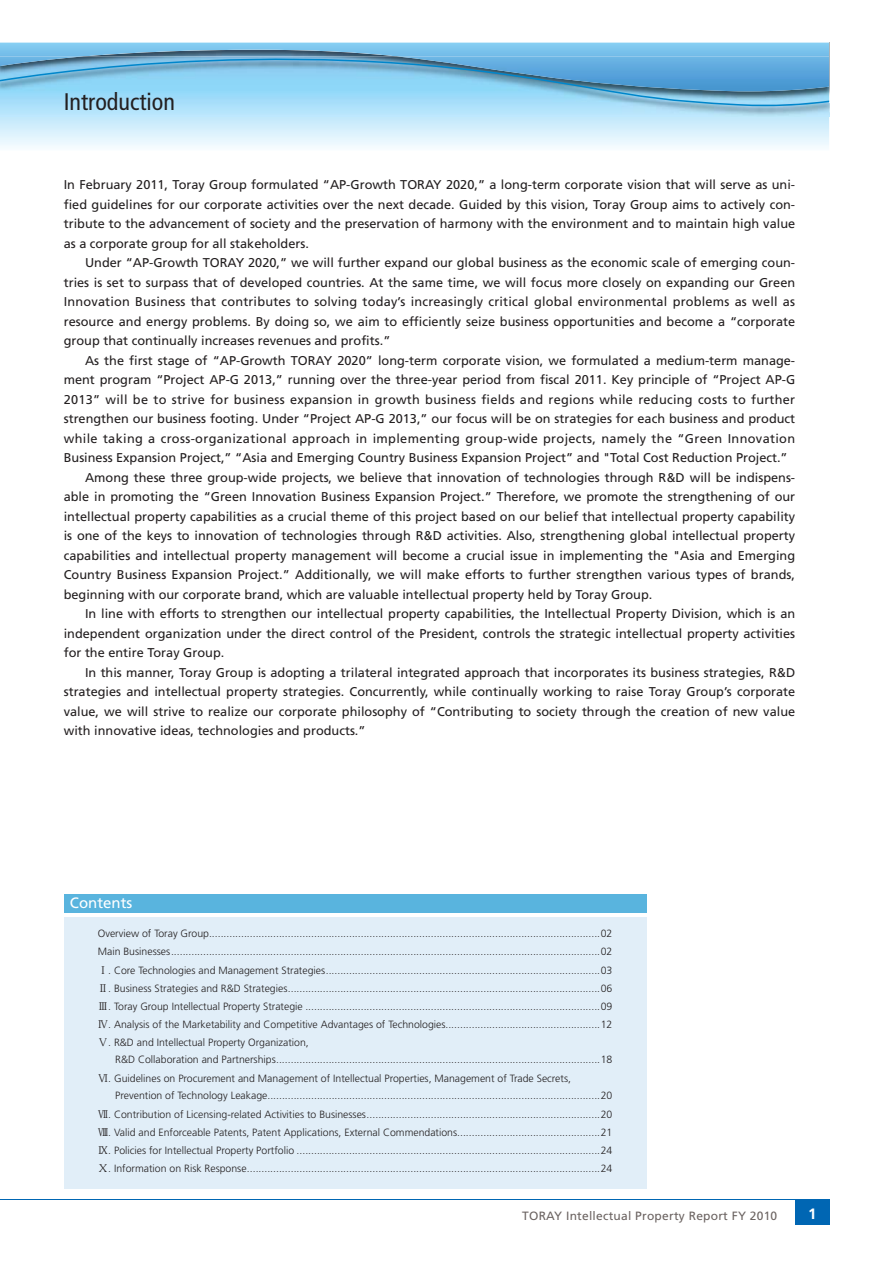
<style>
.page{position:relative;width:893px;height:1263px;background:#fff}
.page>*{position:absolute;margin:0;border:0;box-sizing:border-box;transform-origin:0 0}
.t1{font:condensed 24px "Frutiger";color:#231f20}
.t2{font:15px "Frutiger";color:#fff}
.t3{font:700 15px "Frutiger";color:#fff}
.t4{font:12.75px/19.5px "Frutiger";color:#231f20;text-align:justify}
.t5{font:12.75px "Frutiger";letter-spacing:.02em;color:#231f20}
.t6{font:12.75px "Frutiger";letter-spacing:.025em;color:#231f20}
.t7{font:12px "Frutiger";letter-spacing:.02em;color:#6b6361}
.t8{font:300 10.5px/18px "Frutiger";color:#231f20;text-align:justify}
.s1{font-family:"Koz Min Pro Regular 90 pv RKSJ H";font-weight:400}
</style>
<div class="page">
<div style="left:795px;top:1199px;width:34px;height:26px;background:#0066b3"></div>
<svg style="left:0;top:43px;width:830px;height:104px"></svg>
<hr style="left:0;top:1199px;width:829px;height:1px;background:#0066b3">
<div style="left:64px;top:918px;width:582px;height:271px;background:#e1eef8"></div>
<div style="left:64px;top:894px;width:582px;height:19px;background:#59b4de"></div>
<h1 class="t1" style="left:64px;top:92px;width:113px">Introduction</h1>
<p class="t4" style="left:64px;top:176px;width:733px">In February 2011, Toray Group formulated “AP-Growth TORAY 2020,” a long-term corporate vision that will serve as uni&shy;fied guidelines for our corporate activities over the next decade. Guided by this vision, Toray Group aims to actively con&shy;tribute to the advancement of society and the preservation of harmony with the environment and to maintain high value as a corporate group for all stakeholders.</p>
<p class="t4" style="left:64px;top:254px;width:733px;text-indent:21px">Under “AP-Growth TORAY 2020,” we will further expand our global business as the economic scale of emerging coun&shy;tries is set to surpass that of developed countries. At the same time, we will focus more closely on expanding our Green Innovation Business that contributes to solving today’s increasingly critical global environmental problems as well as resource and energy problems. By doing so, we aim to efficiently seize business opportunities and become a “corporate group that continually increases revenues and profits.”</p>
<p class="t4" style="left:85px;top:352px;width:712px">As the first stage of “AP-Growth TORAY 2020” long-term corporate vision, we formulated a medium-term manage-</p>
<p class="t4" style="left:64px;top:371px;width:733px">ment program “Project AP-G 2013,” running over the three-year period from fiscal 2011. Key principle of “Project AP-G</p>
<p class="t5" style="left:64px;top:394px;width:733px">2013” will be to strive for business expansion in growth business fields and regions while reducing costs to further</p>
<p class="t4" style="left:64px;top:410px;width:733px">strengthen our business footing. Under “Project AP-G 2013,” our focus will be on strategies for each business and product</p>
<p class="t6" style="left:64px;top:433px;width:733px">while taking a cross-organizational approach in implementing group-wide projects, namely the “Green Innovation</p>
<p class="t4" style="left:64px;top:449px;width:725px">Business Expansion Project,” “Asia and Emerging Country Business Expansion Project” and "Total Cost Reduction Project.”</p>
<p class="t4" style="left:85px;top:469px;width:712px">Among these three group-wide projects, we believe that innovation of technologies through R&amp;D will be indispens-</p>
<p class="t4" style="left:64px;top:488px;width:733px">able in promoting the “Green Innovation Business Expansion Project.” Therefore, we promote the strengthening of our</p>
<p class="t4" style="left:64px;top:508px;width:733px">intellectual property capabilities as a crucial theme of this project based on our belief that intellectual property capability</p>
<p class="t4" style="left:64px;top:527px;width:733px">is one of the keys to innovation of technologies through R&amp;D activities. Also, strengthening global intellectual property</p>
<p class="t4" style="left:64px;top:547px;width:733px">capabilities and intellectual property management will become a crucial issue in implementing the "Asia and Emerging</p>
<p class="t4" style="left:64px;top:566px;width:733px">Country Business Expansion Project.” Additionally, we will make efforts to further strengthen various types of brands,</p>
<p class="t4" style="left:64px;top:586px;width:590px">beginning with our corporate brand, which are valuable intellectual property held by Toray Group.</p>
<p class="t4" style="left:85px;top:605px;width:712px">In line with efforts to strengthen our intellectual property capabilities, the Intellectual Property Division, which is an</p>
<p class="t4" style="left:64px;top:625px;width:733px">independent organization under the direct control of the President, controls the strategic intellectual property activities</p>
<p class="t4" style="left:64px;top:644px;width:162px">for the entire Toray Group.</p>
<p class="t4" style="left:85px;top:664px;width:712px">In this manner, Toray Group is adopting a trilateral integrated approach that incorporates its business strategies, R&amp;D</p>
<p class="t4" style="left:64px;top:683px;width:733px">strategies and intellectual property strategies. Concurrently, while continually working to raise Toray Group’s corporate</p>
<p class="t4" style="left:64px;top:703px;width:733px">value, we will strive to realize our corporate philosophy of “Contributing to society through the creation of new value</p>
<p class="t4" style="left:64px;top:722px;width:303px">with innovative ideas, technologies and products.”</p>
<p class="t2" style="left:70px;top:896px;width:64px">Contents</p>
<p class="t8" style="left:98px;top:925px;width:516px">Overview of Toray Group......................................................................................................................................02<br>Main Businesses ...................................................................................................................................................02<br><span class="s1">Ⅰ</span>. Core Technologies and Management Strategies ..............................................................................................03<br><span class="s1">Ⅱ</span>. Business Strategies and R&amp;D Strategies ...........................................................................................................06<br><span class="s1">Ⅲ</span>. Toray Group Intellectual Property Strategie .....................................................................................................09<br><span class="s1">Ⅳ</span>. Analysis of the Marketability and Competitive Advantages of Technologies.....................................................12<br><span class="s1">Ⅴ</span>. R&amp;D and Intellectual Property Organization,</p>
<p class="t8" style="left:98px;top:1051px;width:516px;text-indent:18px">R&amp;D Collaboration and Partnerships ...............................................................................................................18<br><span class="s1">Ⅵ</span>. Guidelines on Procurement and Management of Intellectual Properties, Management of Trade Secrets,</p>
<p class="t8" style="left:98px;top:1087px;width:516px;text-indent:18px">Prevention of Technology Leakage..................................................................................................................20<br><span class="s1">Ⅶ</span>. Contribution of Licensing-related Activities to Businesses ................................................................................20<br><span class="s1">Ⅷ</span>. Valid and Enforceable Patents, Patent Applications, External Commendations.................................................21<br><span class="s1">Ⅸ</span>. Policies for Intellectual Property Portfolio ........................................................................................................24<br><span class="s1">Ⅹ</span>. Information on Risk Response .........................................................................................................................24</p>
<p class="t7" style="left:522px;top:1211px;width:256px">TORAY Intellectual Property Report FY 2010</p>
<p class="t3" style="left:808px;top:1208px;width:10px">1</p>
</div>
